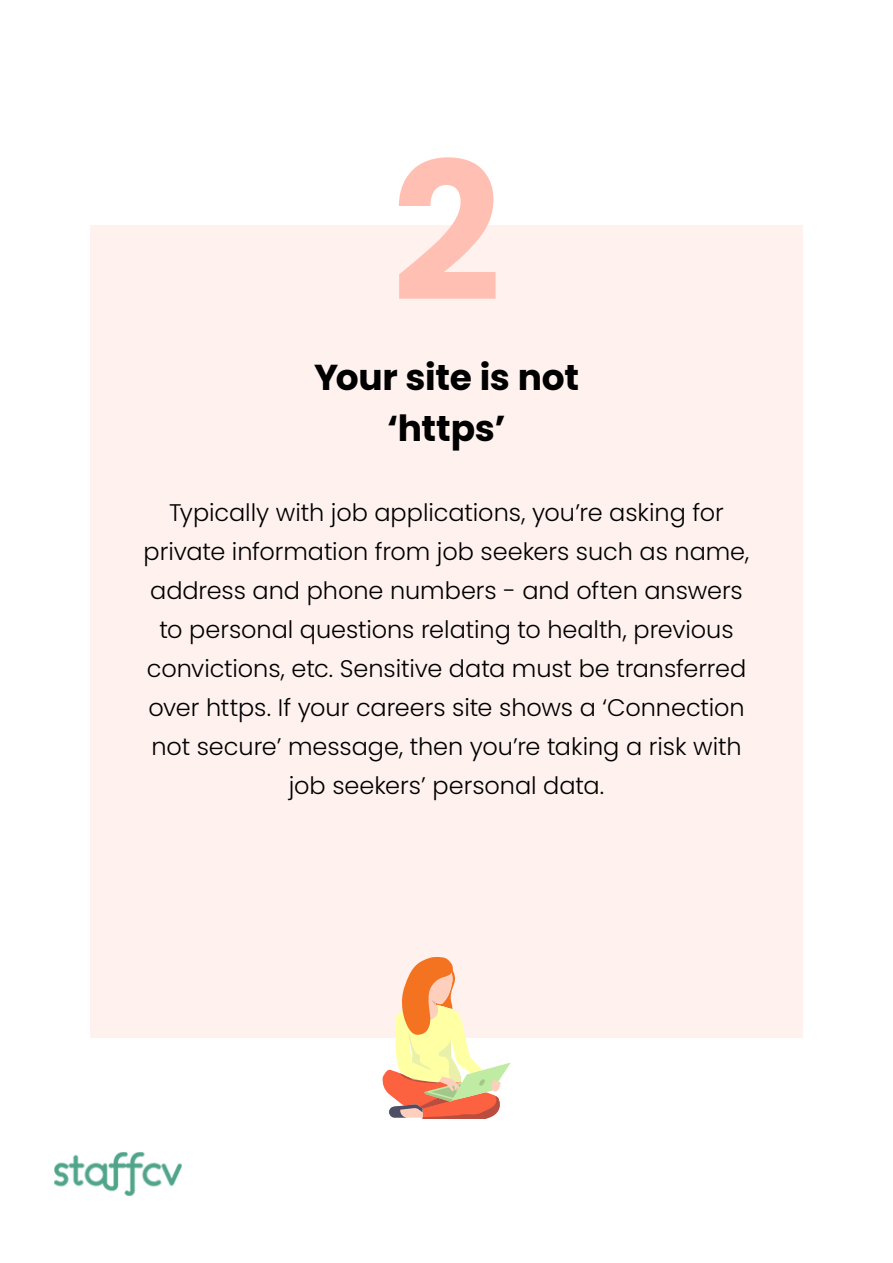
<style>
.page{position:relative;width:893px;height:1263px;background:#fff}
.page>*{position:absolute;margin:0;border:0;box-sizing:border-box;transform-origin:0 0}
.t1{font:700 192px "Poppins";color:#ffbfb3}
.t2{font:700 36px/51px "Poppins";letter-spacing:-.01em;color:#000;text-align:center}
.t3{font:300 24px/39px "Poppins";letter-spacing:-.005em;color:#000;text-align:center}
</style>
<div class="page">
<div style="left:90px;top:225px;width:713px;height:813px;background:#fef1ee"></div>
<img style="left:54px;top:1152px;width:128px;height:44px">
<svg style="left:382px;top:957px;width:128px;height:162px"></svg>
<h1 class="t1" style="left:392px;top:122px;width:111px">2</h1>
<h2 class="t2" style="left:314px;top:352px;width:266px">Your site is not ‘https’</h2>
<p class="t3" style="left:144px;top:493px;width:607px">Typically with job applications, you’re asking for private information from job seekers such as name, address and phone numbers - and often answers to personal questions relating to health, previous convictions, etc. Sensitive data must be transferred over https. If your careers site shows a ‘Connection not secure’ message, then you’re taking a risk with job seekers’ personal data.</p>
</div>
